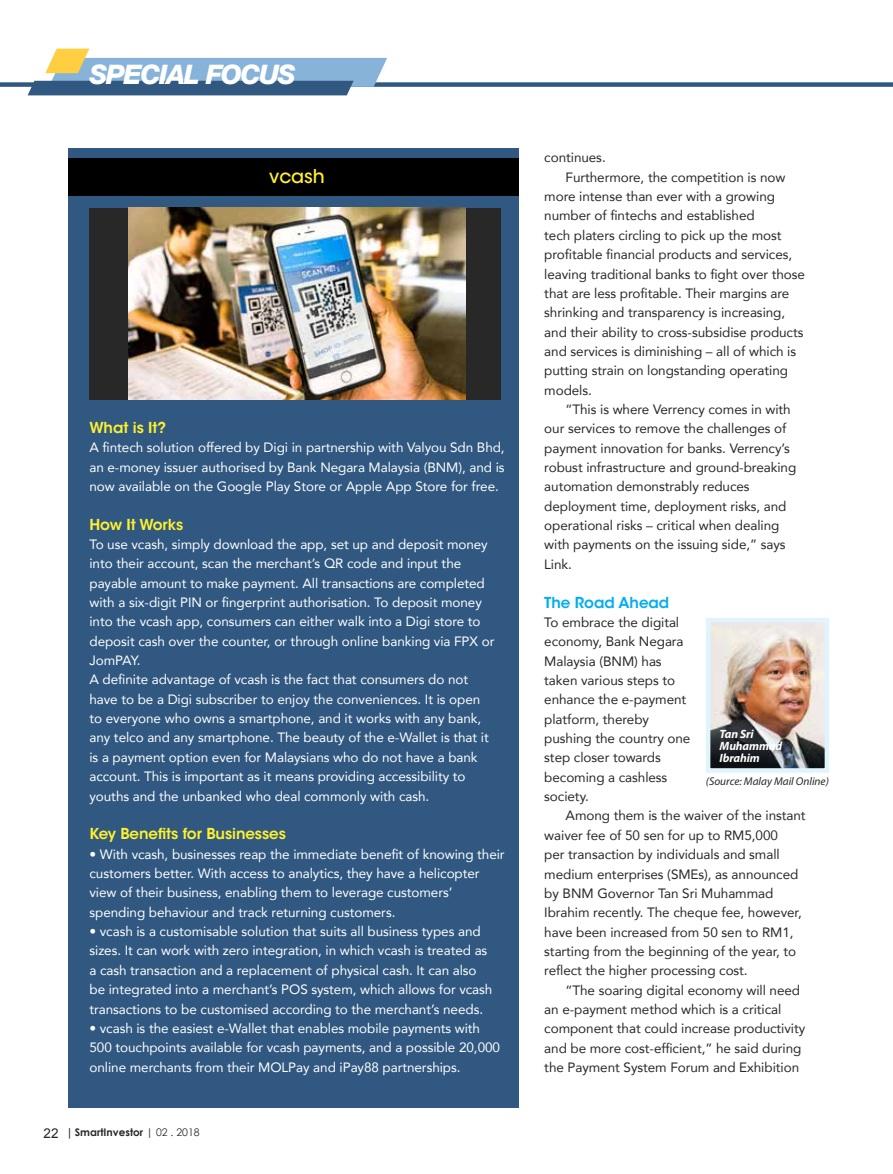
<style>
.page{position:relative;width:893px;height:1174px;background:#fff}
.page>*{position:absolute;margin:0;border:0;box-sizing:border-box;transform-origin:0 0}
.t1{font:italic 800 27px "Helvetica Neue";letter-spacing:-.05em;color:#fff}
.t2{font:500 18.9px "ITC Avant Garde Std";letter-spacing:-.005em;color:#fff12d}
.t3{font:600 15px "ITC Avant Garde Std";letter-spacing:-.005em;color:#fff12d}
.t4{font:600 15px "ITC Avant Garde Std";letter-spacing:-.005em;color:#00aeef}
.t5{font:13.5px/19.4px "Avenir";letter-spacing:-.005em;color:#fff}
.t6{font:13.5px/19.4px "Avenir";letter-spacing:-.005em;color:#292829}
.t7{font:italic 700 12px/12px "Myriad Pro";letter-spacing:-.01em;color:#fff}
.t8{font:italic 11.25px "Myriad Pro";color:#292829}
.t9{font:700 10.5px "Century Gothic";color:#292829}
.s1{font-family:"Arial";font-weight:400;font-size:13.5px}
.s2{font-family:"Bauer Bodoni Std"}
.s3{font-weight:400}
</style>
<div class="page">
<div style="left:0;top:82px;width:893px;height:5px;background:#305880"></div>
<svg style="left:28px;top:49px;width:359px;height:46px"></svg>
<div style="left:68px;top:149px;width:451px;height:959px;background:#305880"></div>
<div style="left:68px;top:159px;width:451px;height:37px;background:#000"></div>
<div style="left:89px;top:208px;width:412px;height:192px;background:#292829"></div>
<img style="left:128px;top:208px;width:337px;height:192px">
<img style="left:711px;top:623px;width:113px;height:144px">
<div style="left:706px;top:618px;width:123px;height:154px;border:4px solid #e1f4fd"></div>
<h1 class="t1" style="left:90px;top:58px;width:208px">SPECIAL FOCUS</h1>
<h2 class="t2" style="left:269px;top:164px;width:57px">vcash</h2>
<p class="t3" style="left:89px;top:418px;width:78px">What is It?</p>
<p class="t5" style="left:89px;top:437px;width:417px;text-align:justify">A fintech solution offered by Digi in partnership with Valyou Sdn Bhd, an e-money issuer authorised by Bank Negara Malaysia (BNM), and is now available on the Google Play Store or Apple App Store for free.</p>
<p class="t3" style="left:89px;top:514px;width:95px">How It Works</p>
<p class="t5" style="left:89px;top:534px;width:406px">To use vcash, simply download the app, set up and deposit money into their account, scan the merchant’s QR code and input the payable amount to make payment. All transactions are completed with a six-digit PIN or fingerprint authorisation. To deposit money into the vcash app, consumers can either walk into a Digi store to deposit cash over the counter, or through online banking via FPX or JomPAY.<br>A definite advantage of vcash is the fact that consumers do not have to be a Digi subscriber to enjoy the conveniences. It is open to everyone who owns a smartphone, and it works with any bank, any telco and any smartphone. The beauty of the e-Wallet is that it is a payment option even for Malaysians who do not have a bank account. This is important as it means providing accessibility to youths and the unbanked who deal commonly with cash.</p>
<p class="t3" style="left:89px;top:824px;width:198px">Key Benefits for Businesses</p>
<p class="t5" style="left:89px;top:844px;width:417px">• With vcash, businesses reap the immediate benefit of knowing their customers better. With access to analytics, they have a helicopter view of their business, enabling them to leverage customers’ spending behaviour and track returning customers.</p>
<p class="t5" style="left:89px;top:921px;width:404px">• vcash is a customisable solution that suits all business types and sizes. It can work with zero integration, in which vcash is treated as a cash transaction and a replacement of physical cash. It can also be integrated into a merchant’s POS system, which allows for vcash transactions to be customised according to the merchant’s needs.</p>
<p class="t5" style="left:89px;top:1018px;width:412px">• vcash is the easiest e-Wallet that enables mobile payments with<br>500 touchpoints available for vcash payments, and a possible 20,000 online merchants from their MOLPay and iPay88 partnerships.</p>
<p class="t9" style="left:44px;top:1125px;width:158px"><span class="s1">22</span> <span class="s2">|</span> SmartInvestor <span class="s3">| 02 . 2018</span></p>
<p class="t6" style="left:544px;top:148px;width:63px">continues.</p>
<p class="t6" style="left:566px;top:167px;width:221px">Furthermore, the competition is now</p>
<p class="t6" style="left:544px;top:186px;width:232px">more intense than ever with a growing</p>
<p class="t6" style="left:544px;top:206px;width:212px">number of fintechs and established</p>
<p class="t6" style="left:544px;top:225px;width:239px">tech platers circling to pick up the most</p>
<p class="t6" style="left:544px;top:244px;width:249px">profitable financial products and services,</p>
<p class="t6" style="left:544px;top:264px;width:262px">leaving traditional banks to fight over those</p>
<p class="t6" style="left:544px;top:283px;width:247px">that are less profitable. Their margins are</p>
<p class="t6" style="left:544px;top:302px;width:242px">shrinking and transparency is increasing,</p>
<p class="t6" style="left:544px;top:322px;width:261px">and their ability to cross-subsidise products</p>
<p class="t6" style="left:544px;top:341px;width:253px">and services is diminishing – all of which is</p>
<p class="t6" style="left:544px;top:360px;width:245px">putting strain on longstanding operating</p>
<p class="t6" style="left:544px;top:380px;width:49px">models.</p>
<p class="t6" style="left:566px;top:399px;width:227px">“This is where Verrency comes in with</p>
<p class="t6" style="left:544px;top:418px;width:244px">our services to remove the challenges of</p>
<p class="t6" style="left:544px;top:438px;width:247px">payment innovation for banks. Verrency’s</p>
<p class="t6" style="left:544px;top:457px;width:253px">robust infrastructure and ground-breaking</p>
<p class="t6" style="left:544px;top:476px;width:207px">automation demonstrably reduces</p>
<p class="t6" style="left:544px;top:496px;width:244px">deployment time, deployment risks, and</p>
<p class="t6" style="left:544px;top:515px;width:237px">operational risks – critical when dealing</p>
<p class="t6" style="left:544px;top:534px;width:243px">with payments on the issuing side,” says</p>
<p class="t6" style="left:544px;top:554px;width:29px">Link.</p>
<p class="t4" style="left:544px;top:592px;width:127px">The Road Ahead</p>
<p class="t6" style="left:544px;top:612px;width:148px">To embrace the digital economy, Bank Negara<br>Malaysia (BNM) has taken various steps to enhance the e-payment platform, thereby pushing the country one step closer towards becoming a cashless society.</p>
<p class="t6" style="left:544px;top:805px;width:263px;text-indent:21px">Among them is the waiver of the instant waiver fee of 50 sen for up to RM5,000<br>per transaction by individuals and small medium enterprises (SMEs), as announced by BNM Governor Tan Sri Muhammad Ibrahim recently. The cheque fee, however, have been increased from 50 sen to RM1, starting from the beginning of the year, to reflect the higher processing cost.</p>
<p class="t6" style="left:544px;top:980px;width:262px;text-indent:21px">“The soaring digital economy will need an e-payment method which is a critical component that could increase productivity and be more cost-efficient,” he said during the Payment System Forum and Exhibition</p>
<p class="t7" style="left:720px;top:728px;width:64px">Tan Sri<br>Muhammad<br>Ibrahim</p>
<p class="t8" style="left:706px;top:774px;width:125px">(Source: Malay Mail Online)</p>
</div>
